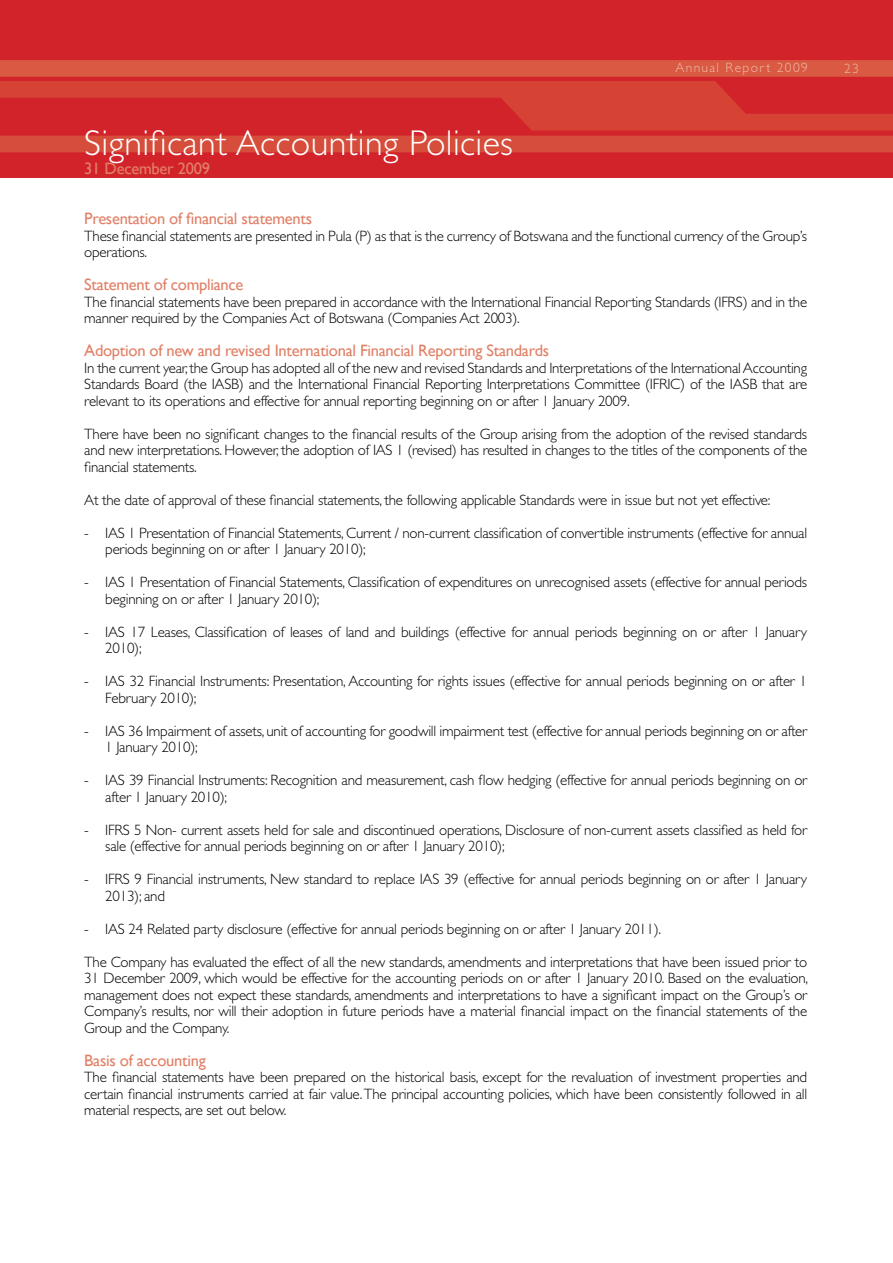
<style>
.page{position:relative;width:893px;height:1263px;background:#fff}
.page>*{position:absolute;margin:0;border:0;box-sizing:border-box;transform-origin:0 0}
.t1{font:300 36px "Gill Sans";letter-spacing:.01em;color:#fff}
.t2{font:16.5px "Gill Sans";letter-spacing:-.015em;color:#e18067}
.t3{font:300 15px/16.5px "Gill Sans";letter-spacing:-.015em;color:#000}
.t4{font:300 13.5px "Gill Sans";letter-spacing:.1em;color:#efbaa7}
</style>
<div class="page">
<div style="left:0;top:0;width:893px;height:177px;background:#d2232a"></div>
<div style="left:0;top:136px;width:893px;height:16px;background:#d74d3b"></div>
<svg style="left:0;top:81px;width:893px;height:50px"></svg>
<div style="left:0;top:60px;width:893px;height:17px;background:#d95943"></div>
<h1 class="t1" style="left:84px;top:122px;width:430px">Significant Accounting Policies</h1>
<p class="t2" style="left:84px;top:159px;width:127px">31 December 2009</p>
<p class="t4" style="left:675px;top:60px;width:134px">Annual Report 2009</p>
<p class="t4" style="left:844px;top:61px;width:16px">23</p>
<p class="t2" style="left:84px;top:209px;width:229px">Presentation of financial statements</p>
<p class="t3" style="left:84px;top:227px;width:724px">These financial statements are presented in Pula (P) as that is the currency of Botswana and the functional currency of the Group’s operations.</p>
<p class="t2" style="left:84px;top:275px;width:161px">Statement of compliance</p>
<p class="t3" style="left:84px;top:293px;width:724px">The financial statements have been prepared in accordance with the International Financial Reporting Standards (IFRS) and in the manner required by the Companies Act of Botswana (Companies Act 2003).</p>
<p class="t2" style="left:84px;top:341px;width:466px">Adoption of new and revised International Financial Reporting Standards</p>
<p class="t3" style="left:84px;top:359px;width:724px;text-align:justify">In the current year, the Group has adopted all of the new and revised Standards and Interpretations of the International Accounting Standards Board (the IASB) and the International Financial Reporting Interpretations Committee (IFRIC) of the IASB that are relevant to its operations and effective for annual reporting beginning on or after 1 January 2009.</p>
<p class="t3" style="left:84px;top:425px;width:724px;text-align:justify">There have been no significant changes to the financial results of the Group arising from the adoption of the revised standards and new interpretations. However, the adoption of IAS 1 (revised) has resulted in changes to the titles of the components of the financial statements.</p>
<p class="t3" style="left:84px;top:491px;width:688px">At the date of approval of these financial statements, the following applicable Standards were in issue but not yet effective:</p>
<p class="t3" style="left:105px;top:524px;width:703px;text-indent:-21px">- IAS 1 Presentation of Financial Statements, Current / non-current classification of convertible instruments (effective for annual periods beginning on or after 1 January 2010);</p>
<p class="t3" style="left:105px;top:574px;width:703px;text-indent:-21px">- IAS 1 Presentation of Financial Statements, Classification of expenditures on unrecognised assets (effective for annual periods beginning on or after 1 January 2010);</p>
<p class="t3" style="left:105px;top:623px;width:703px;text-indent:-21px">- IAS 17 Leases, Classification of leases of land and buildings (effective for annual periods beginning on or after 1 January<br>2010);</p>
<p class="t3" style="left:105px;top:673px;width:703px;text-indent:-21px">- IAS 32 Financial Instruments: Presentation, Accounting for rights issues (effective for annual periods beginning on or after 1<br>February 2010);</p>
<p class="t3" style="left:105px;top:722px;width:703px;text-indent:-21px">- IAS 36 Impairment of assets, unit of accounting for goodwill impairment test (effective for annual periods beginning on or after<br>1 January 2010);</p>
<p class="t3" style="left:105px;top:772px;width:703px;text-indent:-21px">- IAS 39 Financial Instruments: Recognition and measurement, cash flow hedging (effective for annual periods beginning on or after 1 January 2010);</p>
<p class="t3" style="left:105px;top:821px;width:703px;text-indent:-21px">- IFRS 5 Non- current assets held for sale and discontinued operations, Disclosure of non-current assets classified as held for sale (effective for annual periods beginning on or after 1 January 2010);</p>
<p class="t3" style="left:105px;top:871px;width:703px;text-indent:-21px">- IFRS 9 Financial instruments, New standard to replace IAS 39 (effective for annual periods beginning on or after 1 January<br>2013); and</p>
<p class="t3" style="left:84px;top:912px;width:724px;line-height:33px">- IAS 24 Related party disclosure (effective for annual periods beginning on or after 1 January 2011).<br>The Company has evaluated the effect of all the new standards, amendments and interpretations that have been issued prior to</p>
<p class="t3" style="left:84px;top:970px;width:725px;text-align:justify">31 December 2009, which would be effective for the accounting periods on or after 1 January 2010. Based on the evaluation, management does not expect these standards, amendments and interpretations to have a significant impact on the Group’s or Company’s results, nor will their adoption in future periods have a material financial impact on the financial statements of the Group and the Company.</p>
<p class="t2" style="left:84px;top:1050px;width:123px">Basis of accounting</p>
<p class="t3" style="left:84px;top:1069px;width:724px;text-align:justify">The financial statements have been prepared on the historical basis, except for the revaluation of investment properties and certain financial instruments carried at fair value. The principal accounting policies, which have been consistently followed in all material respects, are set out below.</p>
</div>
